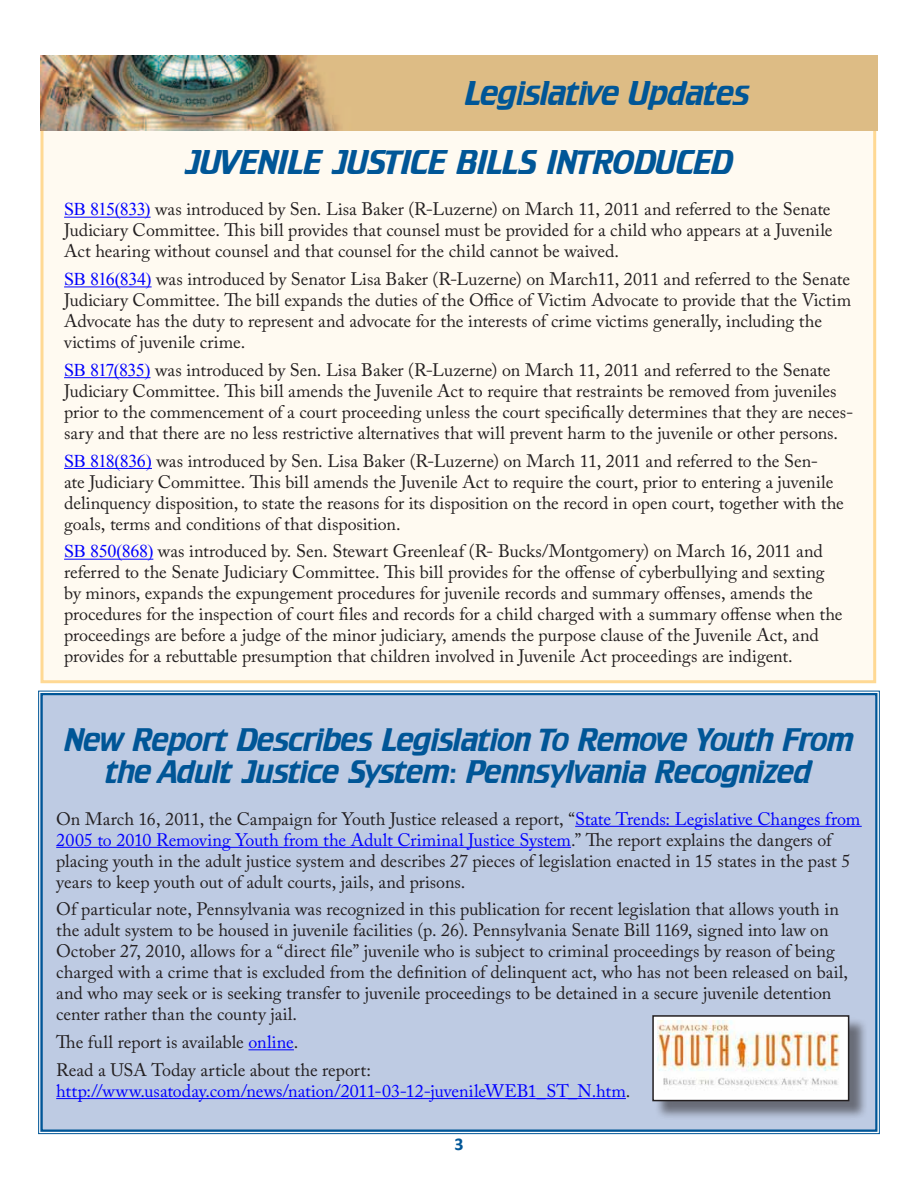
<style>
.page{position:relative;width:918px;height:1188px;background:#fff}
.page>*{position:absolute;margin:0;border:0;box-sizing:border-box;transform-origin:0 0}
.t1{font:30px "Crillee";letter-spacing:-.02em;color:#005697}
.t2{font:28.5px/32.4px "Crillee";letter-spacing:-.02em;color:#005697;text-align:center}
.t3{font:18px/21px "Adobe Caslon Pro";color:#231f20}
.t4{font:18px "Adobe Caslon Pro";color:#00f}
.t5{font:700 18px "Calibri";color:#005697}
.s1{font-family:"Times New Roman";color:#00f}
.s2{color:#00f}
.s3{color:#231f20}
</style>
<div class="page">
<div style="left:40px;top:58px;width:836px;height:625px;background:#fffaf1;border:3px solid #ffd994"></div>
<img style="left:40px;top:55px;width:838px;height:76px">
<hr style="left:64px;top:217px;width:87px;height:1px;background:#00f">
<hr style="left:64px;top:286px;width:88px;height:1px;background:#00f">
<hr style="left:64px;top:377px;width:87px;height:1px;background:#00f">
<hr style="left:64px;top:468px;width:88px;height:1px;background:#00f">
<hr style="left:64px;top:559px;width:89px;height:1px;background:#00f">
<div style="left:38px;top:690px;width:842px;height:444px;background:#becbe3"></div>
<div style="left:40px;top:693px;width:838px;height:439px;border:2px solid #005697"></div>
<div style="left:655px;top:1017px;width:213px;height:103px;background:#231f20;opacity:.55"></div>
<div style="left:653px;top:1016px;width:196px;height:85px;background:#fff"></div>
<img style="left:658px;top:1020px;width:182px;height:68px">
<div style="left:652px;top:1015px;width:197px;height:86px;border:2px solid #231f20"></div>
<h1 class="t1" style="left:465px;top:72px;width:286px">Legislative Updates</h1>
<h1 class="t1" style="left:185px;top:142px;width:549px">JUVENILE JUSTICE BILLS INTRODUCED</h1>
<p class="t3" style="left:64px;top:199px;width:770px;text-align:justify"><span class="s1">SB 815(833)</span> was introduced by Sen. Lisa Baker (R-Luzerne) on March 11, 2011 and referred to the Senate Judiciary Committee. This bill provides that counsel must be provided for a child who appears at a Juvenile Act hearing without counsel and that counsel for the child cannot be waived.</p>
<p class="t3" style="left:64px;top:268px;width:789px"><span class="s1">SB 816(834)</span> was introduced by Senator Lisa Baker (R-Luzerne) on March11, 2011 and referred to the Senate Judiciary Committee. The bill expands the duties of the Office of Victim Advocate to provide that the Victim Advocate has the duty to represent and advocate for the interests of crime victims generally, including the victims of juvenile crime.</p>
<p class="t3" style="left:64px;top:359px;width:791px"><span class="s1">SB 817(835)</span> was introduced by Sen. Lisa Baker (R-Luzerne) on March 11, 2011 and referred to the Senate Judiciary Committee. This bill amends the Juvenile Act to require that restraints be removed from juveniles prior to the commencement of a court proceeding unless the court specifically determines that they are neces&shy;sary and that there are no less restrictive alternatives that will prevent harm to the juvenile or other persons.</p>
<p class="t3" style="left:64px;top:450px;width:781px"><span class="s1">SB 818(836)</span> was introduced by Sen. Lisa Baker (R-Luzerne) on March 11, 2011 and referred to the Sen-<br>ate Judiciary Committee. This bill amends the Juvenile Act to require the court, prior to entering a juvenile delinquency disposition, to state the reasons for its disposition on the record in open court, together with the goals, terms and conditions of that disposition.</p>
<p class="t3" style="left:64px;top:541px;width:780px"><span class="s1">SB 850(868)</span> was introduced by. Sen. Stewart Greenleaf (R- Bucks/Montgomery) on March 16, 2011 and referred to the Senate Judiciary Committee. This bill provides for the offense of cyberbullying and sexting by minors, expands the expungement procedures for juvenile records and summary offenses, amends the procedures for the inspection of court files and records for a child charged with a summary offense when the proceedings are before a judge of the minor judiciary, amends the purpose clause of the Juvenile Act, and provides for a rebuttable presumption that children involved in Juvenile Act proceedings are indigent.</p>
<h2 class="t2" style="left:64px;top:723px;width:791px">New Report Describes Legislation To Remove Youth From the Adult Justice System: Pennsylvania Recognized</h2>
<p class="t3" style="left:56px;top:808px;width:806px">On March 16, 2011, the Campaign for Youth Justice released a report, “<span class="s2">State Trends: Legislative Changes from 2005 to 2010 Removing Youth from the Adult Criminal Justice System</span>.” The report explains the dangers of placing youth in the adult justice system and describes 27 pieces of legislation enacted in 15 states in the past 5 years to keep youth out of adult courts, jails, and prisons.</p>
<p class="t3" style="left:56px;top:899px;width:793px">Of particular note, Pennsylvania was recognized in this publication for recent legislation that allows youth in the adult system to be housed in juvenile facilities (p. 26). Pennsylvania Senate Bill 1169, signed into law on October 27, 2010, allows for a “direct file” juvenile who is subject to criminal proceedings by reason of being charged with a crime that is excluded from the definition of delinquent act, who has not been released on bail, and who may seek or is seeking transfer to juvenile proceedings to be detained in a secure juvenile detention center rather than the county jail.</p>
<p class="t3" style="left:56px;top:1028px;width:316px;line-height:27.8px">The full report is available <span class="s2">online</span>.<br>Read a USA Today article about the report:</p>
<p class="t4" style="left:56px;top:1080px;width:576px">http://www.usatoday.com/news/nation/2011-03-12-juvenileWEB1_ST_N.htm<span class="s3">.</span></p>
<p class="t5" style="left:454px;top:1132px;width:11px">3</p>
</div>
